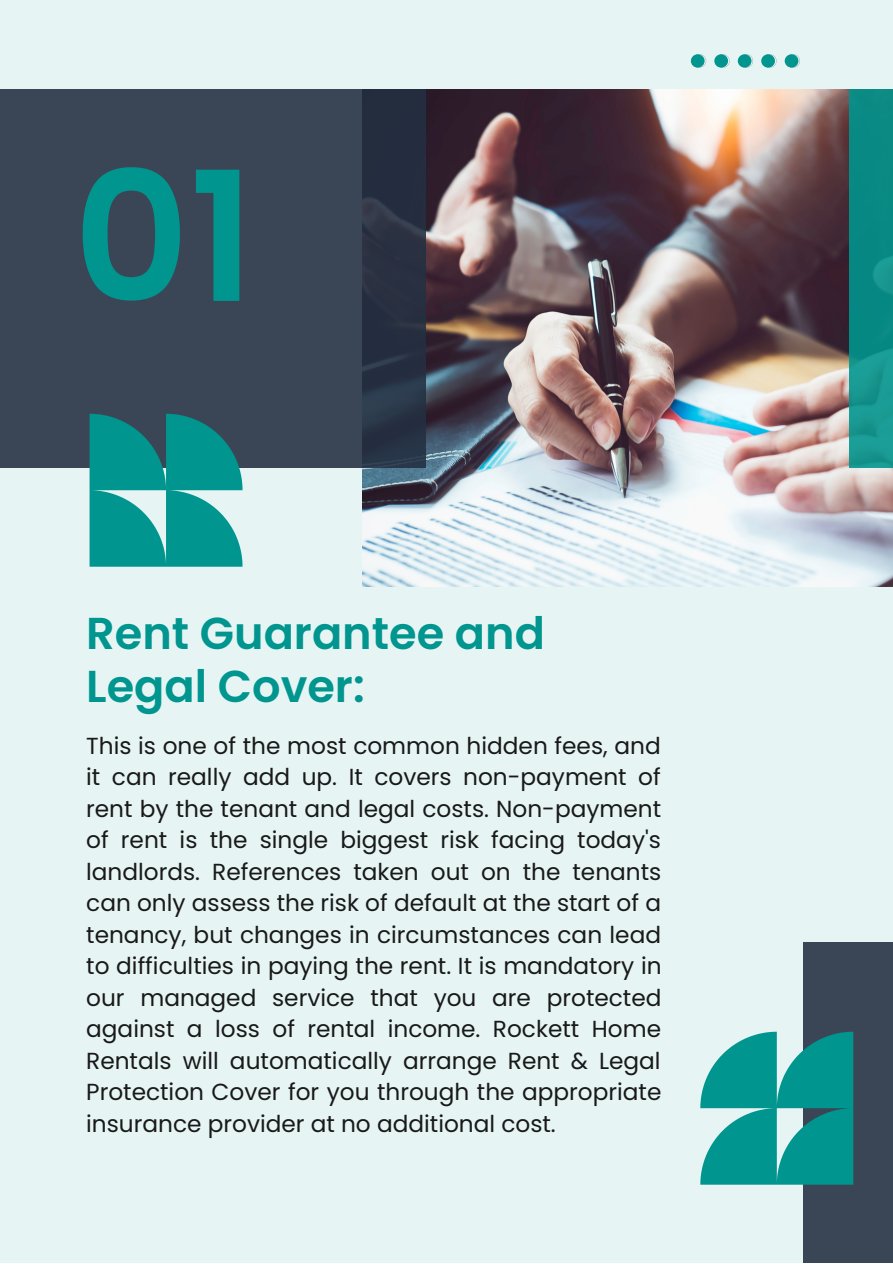
<style>
.page{position:relative;width:893px;height:1264px;background:#fff}
.page>*{position:absolute;margin:0;border:0;box-sizing:border-box;transform-origin:0 0}
.t1{font:600 180px "Poppins";color:#00958e}
.t2{font:600 44.7px/52.8px "Poppins";color:#00958e}
.t3{font:23.25px/31.5px "Poppins";color:#191919;text-align:justify}
</style>
<div class="page">
<div style="left:0;top:0;width:892px;height:1262px;background:#e6f5f4"></div>
<img style="left:362px;top:89px;width:530px;height:497px">
<svg style="left:0;top:89px;width:425px;height:379px;background:#374252"></svg>
<div style="left:803px;top:942px;width:89px;height:320px;background:#3a4656"></div>
<div style="left:849px;top:89px;width:43px;height:379px;background:linear-gradient(to bottom,#05857f,#169791)"></div>
<svg style="left:700px;top:1031px;width:153px;height:153px"></svg>
<svg style="left:90px;top:414px;width:152px;height:152px;background:#1e9793"></svg>
<svg style="left:690px;top:54px;width:109px;height:14px"></svg>
<h1 class="t1" style="left:73px;top:112px;width:183px">01</h1>
<h2 class="t2" style="left:86px;top:606px;width:460px">Rent Guarantee and<br>Legal Cover:</h2>
<p class="t3" style="left:86px;top:730px;width:577px">This is one of the most common hidden fees, and it can really add up. It covers non-payment of rent by the tenant and legal costs. Non-payment of rent is the single biggest risk facing today's landlords. References taken out on the tenants can only assess the risk of default at the start of a tenancy, but changes in circumstances can lead to difficulties in paying the rent. It is mandatory in our managed service that you are protected against a loss of rental income. Rockett Home Rentals will automatically arrange Rent &amp; Legal Protection Cover for you through the appropriate insurance provider at no additional cost.</p>
</div>
